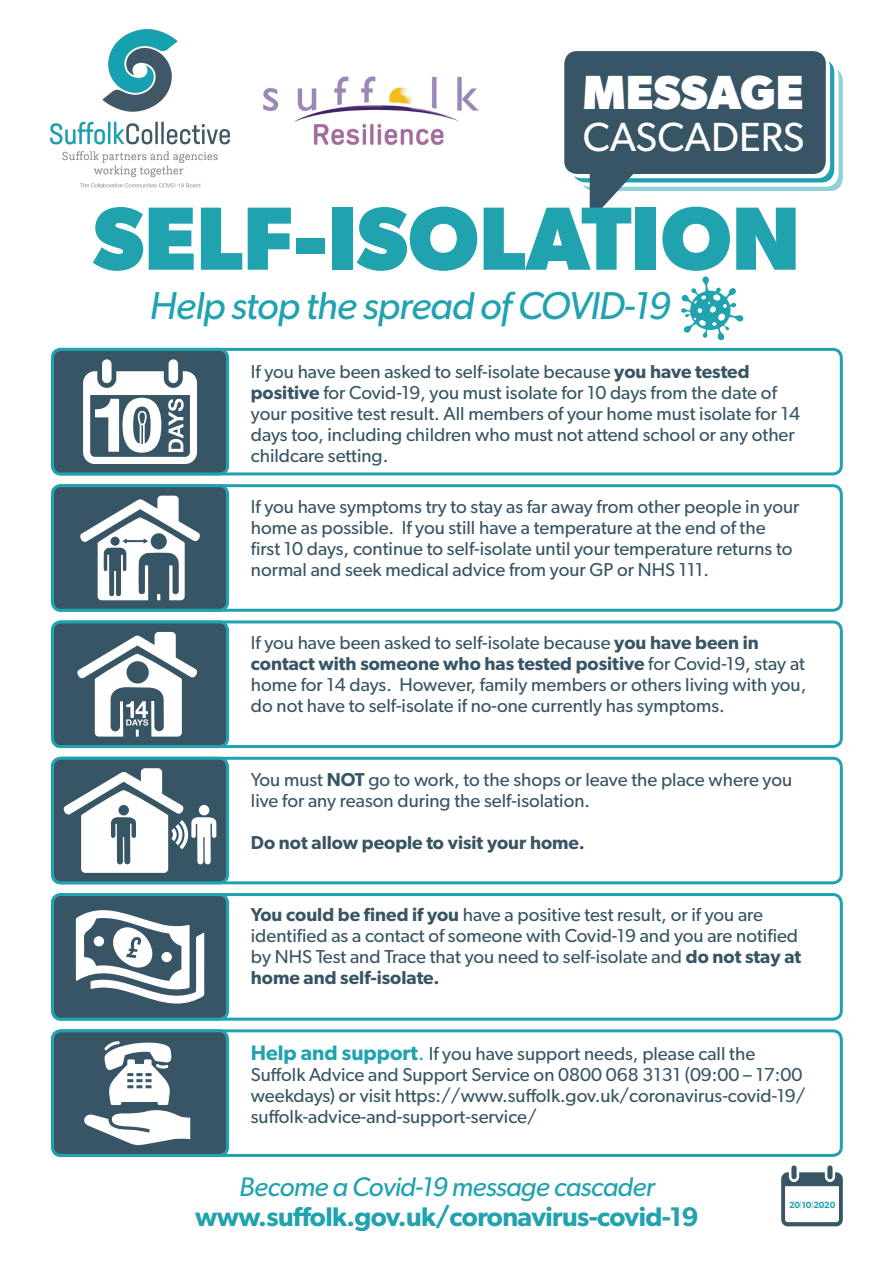
<style>
.page{position:relative;width:893px;height:1263px;background:#fff}
.page>*{position:absolute;margin:0;border:0;box-sizing:border-box;transform-origin:0 0}
._004__Main_Text{font:700 90px "Gibson";color:#20a3af}
._004__Main_Text-2{font:700 48px "Gibson";letter-spacing:-.005em;color:#fff}
._004__Main_Text-3{font:40.8px "Gibson";color:#fff}
._004__Main_Text-4{font:italic 39px "Gibson";letter-spacing:-.02em;color:#20a3af}
._004__Main_Text-5{font:600 27px "Gibson";letter-spacing:-.02em;color:#20a3af}
._004__Main_Text-6{font:italic 27px "Gibson";letter-spacing:-.02em;color:#20a3af}
._002__Intro_Para{font:18.75px/21px "Gibson";color:#385565}
._002__Intro_Para-2{font:600 18.75px "Gibson";color:#385565}
._004__Main_Text-7{font:600 9px "Gibson";letter-spacing:-.02em;color:#20a3af}
.s1{font-weight:600}
.s2{font-weight:600;font-size:21px;color:#20a3af}
.s3{font-size:21px;color:#20a3af}
.s4{font-weight:300}
</style>
<div class="page">
<div style="left:51px;top:484px;width:792px;height:128px;border:3px solid #20a3af;border-radius:9px"></div>
<div style="left:53px;top:486px;width:175px;height:124px;background:#385565;border-radius:9px"></div>
<div style="left:51px;top:484px;width:178px;height:128px;border:3px solid #20a3af;border-radius:9px"></div>
<div style="left:51px;top:348px;width:792px;height:127px;border:3px solid #20a3af;border-radius:9px"></div>
<div style="left:53px;top:349px;width:175px;height:125px;background:#385565;border-radius:9px"></div>
<div style="left:51px;top:348px;width:178px;height:127px;border:3px solid #20a3af;border-radius:9px"></div>
<img style="left:50px;top:29px;width:180px;height:159px">
<svg style="left:681px;top:276px;width:63px;height:65px"></svg>
<svg style="left:781px;top:1165px;width:62px;height:61px"></svg>
<div style="left:51px;top:620px;width:792px;height:128px;border:3px solid #20a3af;border-radius:9px"></div>
<div style="left:53px;top:622px;width:175px;height:124px;background:#385565;border-radius:9px"></div>
<div style="left:51px;top:620px;width:178px;height:128px;border:3px solid #20a3af;border-radius:9px"></div>
<div style="left:51px;top:757px;width:792px;height:127px;border:3px solid #20a3af;border-radius:9px"></div>
<div style="left:53px;top:758px;width:175px;height:125px;background:#385565;border-radius:9px"></div>
<div style="left:51px;top:757px;width:178px;height:127px;border:3px solid #20a3af;border-radius:9px"></div>
<div style="left:51px;top:893px;width:792px;height:128px;border:3px solid #20a3af;border-radius:9px"></div>
<div style="left:53px;top:894px;width:175px;height:125px;background:#385565;border-radius:9px"></div>
<div style="left:51px;top:893px;width:178px;height:128px;border:3px solid #20a3af;border-radius:9px"></div>
<div style="left:51px;top:1029px;width:792px;height:128px;border:3px solid #20a3af;border-radius:9px"></div>
<div style="left:53px;top:1031px;width:175px;height:124px;background:#385565;border-radius:9px"></div>
<div style="left:51px;top:1029px;width:178px;height:128px;border:3px solid #20a3af;border-radius:9px"></div>
<img style="left:263px;top:76px;width:216px;height:69px">
<svg style="left:581px;top:68px;width:262px;height:123px"></svg>
<svg style="left:577px;top:64px;width:261px;height:123px"></svg>
<svg style="left:573px;top:60px;width:261px;height:122px"></svg>
<div style="left:568px;top:55px;width:262px;height:123px;background:#fff;border-radius:13px"></div>
<div style="left:564px;top:51px;width:262px;height:123px;background:#385565;border-radius:13px"></div>
<svg style="left:590px;top:174px;width:56px;height:47px"></svg>
<svg style="left:83px;top:359px;width:114px;height:105px"></svg>
<svg style="left:80px;top:496px;width:120px;height:104px"></svg>
<svg style="left:77px;top:632px;width:120px;height:104px"></svg>
<svg style="left:63px;top:768px;width:153px;height:105px"></svg>
<svg style="left:76px;top:910px;width:128px;height:93px"></svg>
<svg style="left:84px;top:1041px;width:106px;height:104px"></svg>
<p class="_004__Main_Text-2" style="left:583px;top:63px;width:222px">MESSAGE</p>
<p class="_004__Main_Text-3" style="left:583px;top:112px;width:223px">CASCADERS</p>
<p class="_004__Main_Text" style="left:93px;top:185px;width:709px">SELF-ISOLATION</p>
<p class="_004__Main_Text-4" style="left:150px;top:282px;width:523px">Help stop the spread of COVID-19</p>
<p class="_002__Intro_Para" style="left:251px;top:360px;width:551px">If you have been asked to self-isolate because <span class="s1">you have tested positive</span> for Covid-19, you must isolate for 10 days from the date of your positive test result. All members of your home must isolate for 14 days too, including children who must not attend school or any other childcare setting.</p>
<p class="_002__Intro_Para" style="left:251px;top:495px;width:550px">If you have symptoms try to stay as far away from other people in your home as possible. If you still have a temperature at the end of the first 10 days, continue to self-isolate until your temperature returns to normal and seek medical advice from your GP or NHS 111.</p>
<p class="_002__Intro_Para" style="left:251px;top:632px;width:557px">If you have been asked to self-isolate because <span class="s1">you have been in contact with someone who has tested positive</span> for Covid-19, stay at home for 14 days. However, family members or others living with you, do not have to self-isolate if no-one currently has symptoms.</p>
<p class="_002__Intro_Para" style="left:251px;top:769px;width:543px">You must <span class="s1">NOT</span> go to work, to the shops or leave the place where you live for any reason during the self-isolation.</p>
<p class="_002__Intro_Para-2" style="left:251px;top:832px;width:336px">Do not allow people to visit your home.</p>
<p class="_002__Intro_Para" style="left:251px;top:903px;width:552px"><span class="s1">You could be fined if you</span> have a positive test result, or if you are identified as a contact of someone with Covid-19 and you are notified by NHS Test and Trace that you need to self-isolate and <span class="s1">do not stay at home and self-isolate.</span></p>
<p class="_002__Intro_Para" style="left:251px;top:1042px;width:556px"><span class="s2">Help and support</span><span class="s3">.</span> If you have support needs, please call the Suffolk Advice and Support Service on 0800 068 3131 (09:00 – 17:00 weekdays) or visit https://www.suffolk.gov.uk/coronavirus-covid-19/ suffolk-advice-and-support-service/</p>
<p class="_004__Main_Text-6" style="left:239px;top:1170px;width:417px">Become a Covid-19 message cascader</p>
<p class="_004__Main_Text-5" style="left:195px;top:1200px;width:505px">www.suffolk.gov.uk/coronavirus-covid-19</p>
<p class="_004__Main_Text-7" style="left:789px;top:1199px;width:48px">20<span class="s4">|</span>10<span class="s4">|</span>2020</p>
</div>
